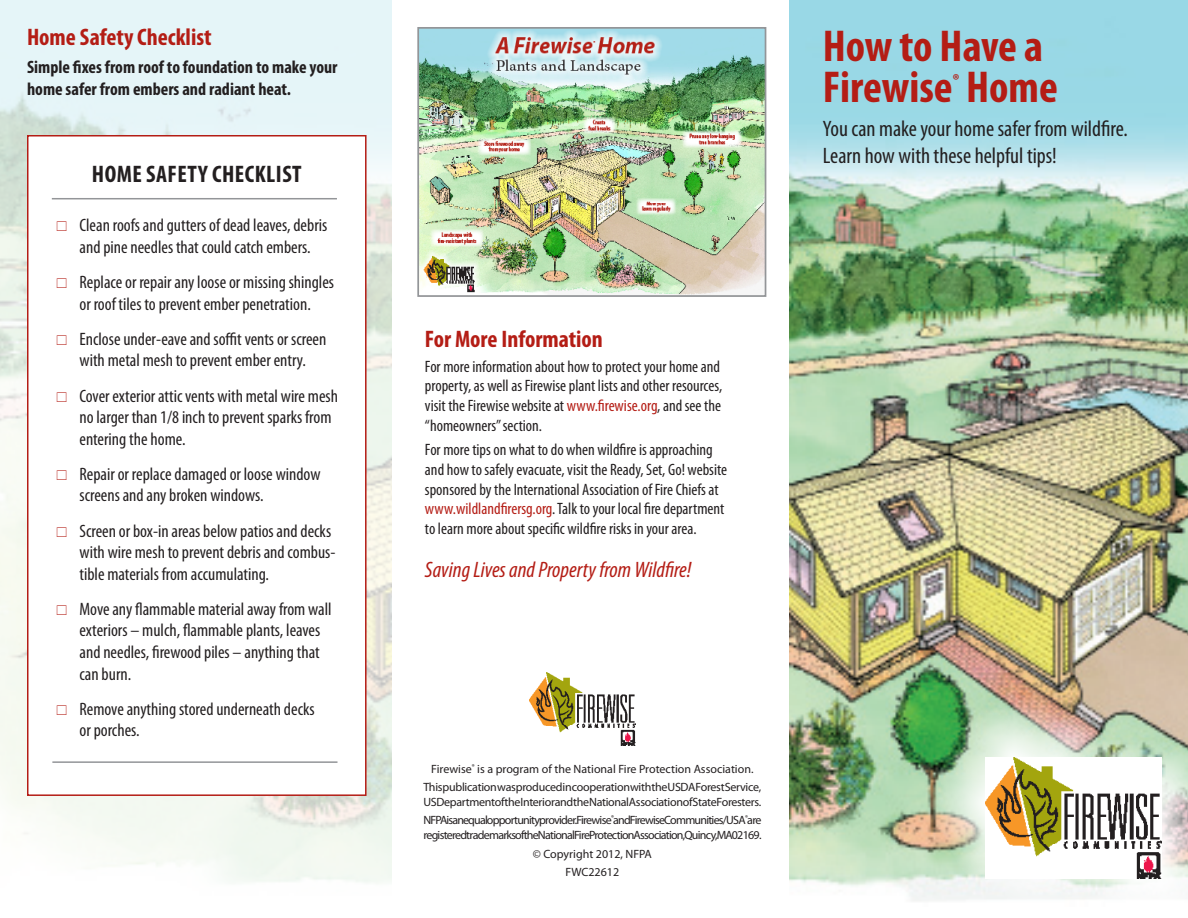
<style>
.page{position:relative;width:1188px;height:918px;background:#fff}
.page>*{position:absolute;margin:0;border:0;box-sizing:border-box;transform-origin:0 0}
.t1{font:700 condensed 44.85px/41.1px "Myriad Pro";letter-spacing:-.005em;color:#b41d15}
.t2{font:700 condensed 24px "Myriad Pro";color:#b41d15}
.t3{font:700 condensed 24px "Myriad Pro";letter-spacing:.02em;color:#231f20}
.t4{font:condensed 22.5px/26.8px "Myriad Pro";color:#231f20}
.t5{font:italic condensed 22.5px "Myriad Pro";color:#b41d15}
.t6{font:condensed 18px/21.6px "Myriad Pro";color:#231f20}
.t7{font:700 condensed 18px/21.6px "Myriad Pro";color:#231f20}
.t8{font:700 condensed 17.4px "Myriad Pro";color:#b41d15}
.t9{font:condensed 16.5px/19.8px "Myriad Pro";color:#231f20}
.t10{font:12px/14.4px "Myriad Pro";letter-spacing:-.065em;color:#231f20}
.t11{font:12px/14.4px "Myriad Pro";letter-spacing:-.025em;color:#231f20}
.t12{font:12px "Myriad Pro";color:#231f20}
.s1{color:#b41d15}
</style>
<div class="page">
<img style="left:790px;top:0;width:398px;height:901px">
<img style="left:932px;top:703px;width:256px;height:198px">
<img style="left:985px;top:757px;width:176px;height:121px">
<img style="left:530px;top:672px;width:105px;height:73px">
<img style="left:420px;top:30px;width:343px;height:264px">
<div style="left:417px;top:27px;width:349px;height:270px;border:2px solid #939598"></div>
<div style="left:27px;top:135px;width:340px;height:661px;border:2px solid #b41d15"></div>
<hr style="left:52px;top:198px;width:285px;height:1px;background:#939598">
<hr style="left:52px;top:761px;width:286px;height:2px;background:#939598">
<p class="t2" style="left:27px;top:22px;width:186px">Home Safety Checklist</p>
<p class="t7" style="left:27px;top:56px;width:312px">Simple fixes from roof to foundation to make your home safer from embers and radiant heat.</p>
<p class="t3" style="left:92px;top:159px;width:211px">HOME SAFETY CHECKLIST</p>
<p class="t6" style="left:80px;top:214px;width:249px">Clean roofs and gutters of dead leaves, debris and pine needles that could catch embers.</p>
<p class="t6" style="left:80px;top:271px;width:256px">Replace or repair any loose or missing shingles or roof tiles to prevent ember penetration.</p>
<p class="t6" style="left:80px;top:328px;width:248px">Enclose under-eave and soffit vents or screen with metal mesh to prevent ember entry.</p>
<p class="t6" style="left:80px;top:385px;width:260px">Cover exterior attic vents with metal wire mesh no larger than 1/8 inch to prevent sparks from entering the home.</p>
<p class="t6" style="left:80px;top:463px;width:243px">Repair or replace damaged or loose window screens and any broken windows.</p>
<p class="t6" style="left:80px;top:520px;width:258px">Screen or box-in areas below patios and decks with wire mesh to prevent debris and combus&shy;tible materials from accumulating.</p>
<p class="t6" style="left:80px;top:598px;width:254px">Move any flammable material away from wall exteriors – mulch, flammable plants, leaves and needles, firewood piles – anything that can burn.</p>
<p class="t6" style="left:80px;top:698px;width:237px">Remove anything stored underneath decks or porches.</p>
<p class="t2" style="left:425px;top:324px;width:179px">For More Information</p>
<p class="t9" style="left:425px;top:356px;width:299px">For more information about how to protect your home and property, as well as Firewise plant lists and other resources, visit the Firewise website at <span class="s1">www.firewise.org</span>, and see the “homeowners” section.</p>
<p class="t9" style="left:425px;top:439px;width:304px">For more tips on what to do when wildfire is approaching and how to safely evacuate, visit the Ready, Set, Go! website sponsored by the International Association of Fire Chiefs at <span class="s1">www.wildlandfirersg.org</span>. Talk to your local fire department to learn more about specific wildfire risks in your area.</p>
<p class="t5" style="left:425px;top:556px;width:268px">Saving Lives and Property from Wildfire!</p>
<p class="t1" style="left:823px;top:24px;width:236px">How to Have a<br>Firewise Home</p>
<p class="t8" style="left:953px;top:70px;width:8px">®</p>
<p class="t4" style="left:823px;top:115px;width:307px">You can make your home safer from wildfire.<br>Learn how with these helpful tips!</p>
<p class="t12" style="left:431px;top:761px;width:324px">Firewise<sup>®</sup> is a program of the National Fire Protection Association.</p>
<p class="t11" style="left:423px;top:780px;width:339px">This publication was produced in cooperation with the USDA Forest Service,<br>US Department of the Interior and the National Association of State Foresters.</p>
<p class="t10" style="left:423px;top:813px;width:340px">NFPA is an equal opportunity provider. Firewise<sup>®</sup> and Firewise Communities/USA<sup>®</sup> are registered trademarks of the National Fire Protection Association, Quincy, MA 02169.</p>
<p class="t12" style="left:533px;top:846px;width:121px">© Copyright 2012, NFPA</p>
<p class="t12" style="left:566px;top:865px;width:55px">FWC22612</p>
</div>
